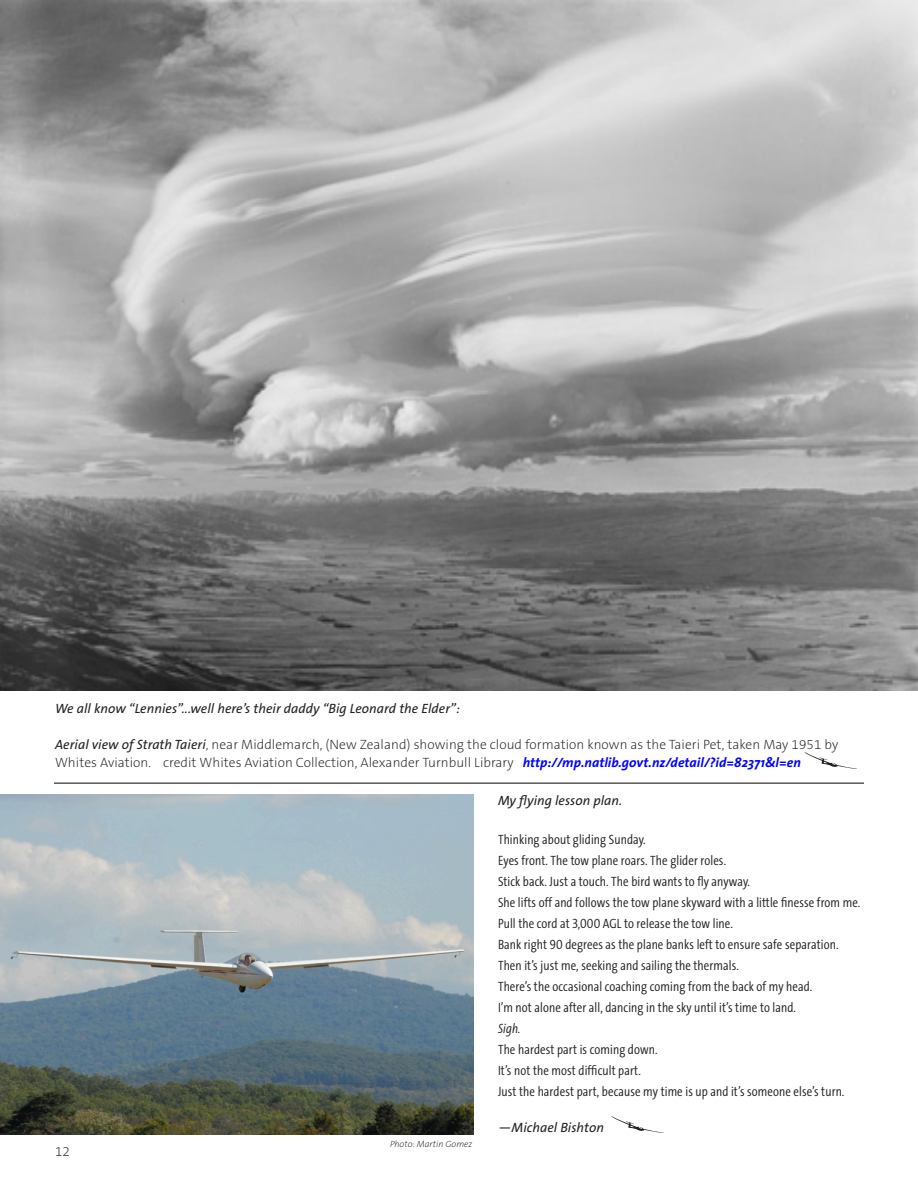
<style>
.page{position:relative;width:918px;height:1188px;background:#fff}
.page>*{position:absolute;margin:0;border:0;box-sizing:border-box;transform-origin:0 0}
.Skyline_text{font:300 13.5px "The Sans Cd LF4";letter-spacing:.01em;color:#231f20}
.Skyline_text-2{font:200 13.5px/18px "The Sans CE B2";letter-spacing:.005em;color:#231f20}
.Skyline_text-3{font:italic 13.5px "The Sans B5 Plain";letter-spacing:.005em;color:#231f20}
.Skyline_text-4{font:italic 300 13.5px "The Sans Cd LF4 i";color:#231f20}
.Body_text_1{font:italic 200 9px "The Sans B2";color:#231f20}
.s1{font-family:"The Sans B5 Plain";font-weight:400;font-style:italic}
.s2{font-family:"The Sans";font-weight:700;font-style:italic;color:#00f}
</style>
<div class="page">
<svg style="left:805px;top:752px;width:52px;height:17px"></svg>
<hr style="left:54px;top:783px;width:810px;height:1px;background:#231f20">
<img style="left:0;top:794px;width:473px;height:341px">
<img style="left:0;top:1px;width:918px;height:690px">
<svg style="left:611px;top:1116px;width:53px;height:17px"></svg>
<p class="Skyline_text-3" style="left:55px;top:701px;width:406px">We all know “Lennies”...well here’s their daddy “Big Leonard the Elder”:</p>
<p class="Skyline_text-2" style="left:55px;top:736px;width:785px"><span class="s1">Aerial view of Strath Taieri</span>, near Middlemarch, (New Zealand) showing the cloud formation known as the Taieri Pet, taken May 1951 by<br>Whites Aviation. credit Whites Aviation Collection, Alexander Turnbull Library <span class="s2">http://mp.natlib.govt.nz/detail/?id=82371&amp;l=en</span></p>
<p class="Skyline_text-2" style="left:55px;top:1143px;width:16px">12</p>
<p class="Body_text_1" style="left:390px;top:1139px;width:84px">Photo: Martin Gomez</p>
<p class="Skyline_text-3" style="left:498px;top:794px;width:126px">My flying lesson plan.</p>
<p class="Skyline_text" style="left:498px;top:833px;width:149px">Thinking about gliding Sunday.</p>
<p class="Skyline_text" style="left:498px;top:854px;width:230px">Eyes front. The tow plane roars. The glider roles.</p>
<p class="Skyline_text" style="left:498px;top:875px;width:254px">Stick back. Just a touch. The bird wants to fly anyway.</p>
<p class="Skyline_text" style="left:498px;top:896px;width:364px">She lifts off and follows the tow plane skyward with a little finesse from me.</p>
<p class="Skyline_text" style="left:498px;top:917px;width:236px">Pull the cord at 3,000 AGL to release the tow line.</p>
<p class="Skyline_text" style="left:498px;top:938px;width:342px">Bank right 90 degrees as the plane banks left to ensure safe separation.</p>
<p class="Skyline_text" style="left:498px;top:959px;width:242px">Then it’s just me, seeking and sailing the thermals.</p>
<p class="Skyline_text" style="left:498px;top:980px;width:316px">There’s the occasional coaching coming from the back of my head.</p>
<p class="Skyline_text" style="left:498px;top:1001px;width:299px">I’m not alone after all, dancing in the sky until it’s time to land.</p>
<p class="Skyline_text-4" style="left:498px;top:1022px;width:24px">Sigh.</p>
<p class="Skyline_text" style="left:498px;top:1043px;width:161px">The hardest part is coming down.</p>
<p class="Skyline_text" style="left:498px;top:1064px;width:144px">It’s not the most difficult part.</p>
<p class="Skyline_text" style="left:498px;top:1085px;width:348px">Just the hardest part, because my time is up and it’s someone else’s turn.</p>
<p class="Skyline_text-3" style="left:498px;top:1121px;width:108px">—Michael Bishton</p>
</div>
